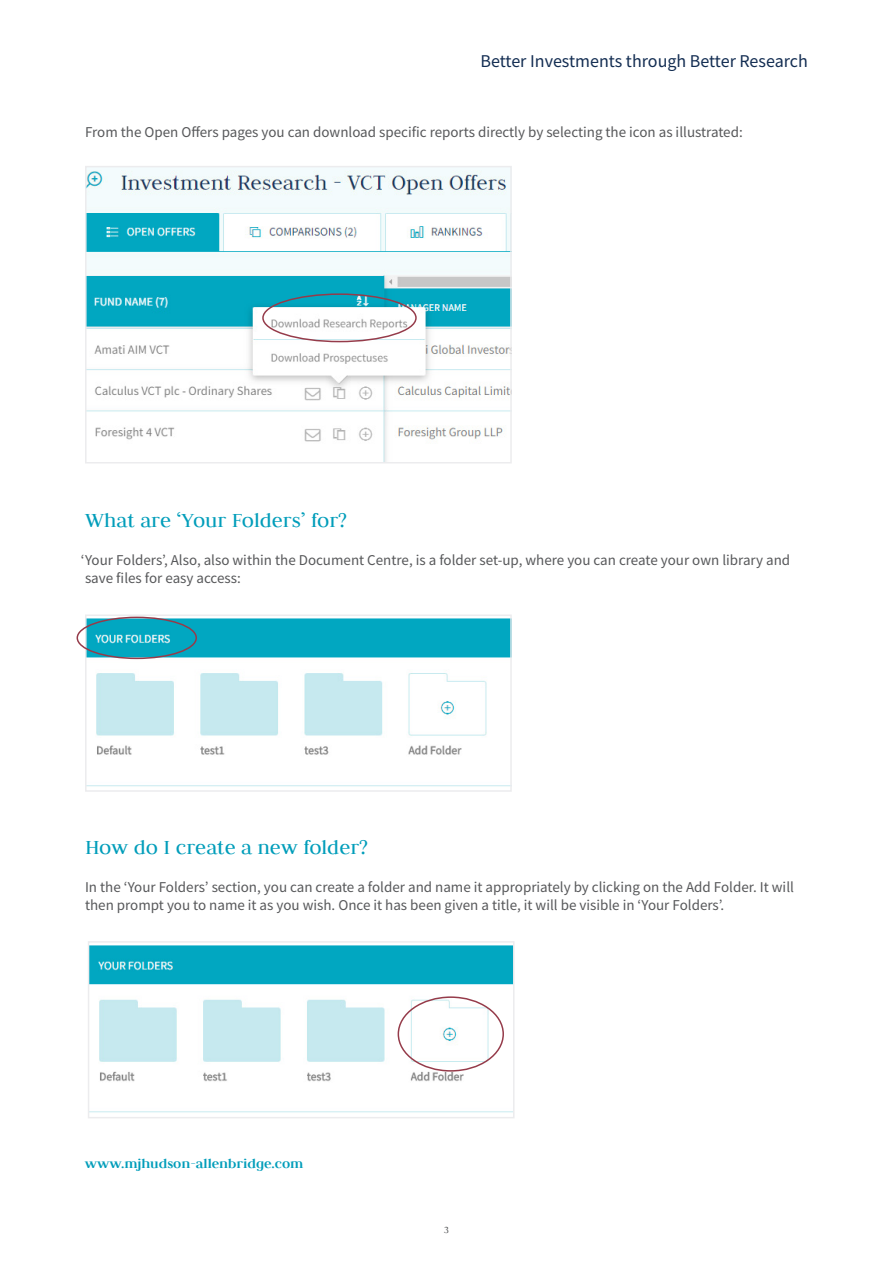
<style>
.page{position:relative;width:893px;height:1263px;background:#fff}
.page>*{position:absolute;margin:0;border:0;box-sizing:border-box;transform-origin:0 0}
.Content_Header{font:22.5px "Judson";color:#009dba}
.t1{font:18px "Source Sans Pro";color:#132d52}
.Heading_Sub_Sub_Para{font:15px/18px "Source Sans Pro";color:#57585a}
.t2{font:700 15px "Judson";color:#009dba}
.t3{font:10.5px "Judson";color:#57585a}
</style>
<div class="page">
<img style="left:88px;top:169px;width:421px;height:291px">
<div style="left:85px;top:166px;width:427px;height:297px;border:2px solid #ececee"></div>
<div style="left:262px;top:293px;width:155px;height:49px;border:2px solid #953b4a;border-radius:50%"></div>
<img style="left:88px;top:617px;width:421px;height:170px">
<div style="left:85px;top:614px;width:427px;height:178px;border:2px solid #ececee"></div>
<div style="left:77px;top:617px;width:120px;height:42px;border:2px solid #953b4a;border-radius:50%"></div>
<img style="left:91px;top:945px;width:420px;height:168px">
<div style="left:88px;top:941px;width:426px;height:177px;border:2px solid #ececee"></div>
<div style="left:398px;top:996px;width:106px;height:75px;border:2px solid #953b4a;border-radius:50%"></div>
<p class="t1" style="left:480px;top:49px;width:329px">Better Investments through Better Research</p>
<p class="Heading_Sub_Sub_Para" style="left:85px;top:123px;width:659px">From the Open Offers pages you can download specific reports directly by selecting the icon as illustrated:</p>
<p class="Content_Header" style="left:85px;top:507px;width:264px">What are ‘Your Folders’ for?</p>
<p class="Heading_Sub_Sub_Para" style="left:81px;top:551px;width:711px">‘Your Folders’, Also, also within the Document Centre, is a folder set-up, where you can create your own library and save files for easy access:</p>
<p class="Content_Header" style="left:85px;top:833px;width:285px">How do I create a new folder?</p>
<p class="Heading_Sub_Sub_Para" style="left:85px;top:877px;width:710px">In the ‘Your Folders’ section, you can create a folder and name it appropriately by clicking on the Add Folder. It will then prompt you to name it as you wish. Once it has been given a title, it will be visible in ‘Your Folders’.</p>
<p class="t2" style="left:85px;top:1155px;width:220px">www.mjhudson-allenbridge.com</p>
<p class="t3" style="left:444px;top:1223px;width:7px">3</p>
</div>
